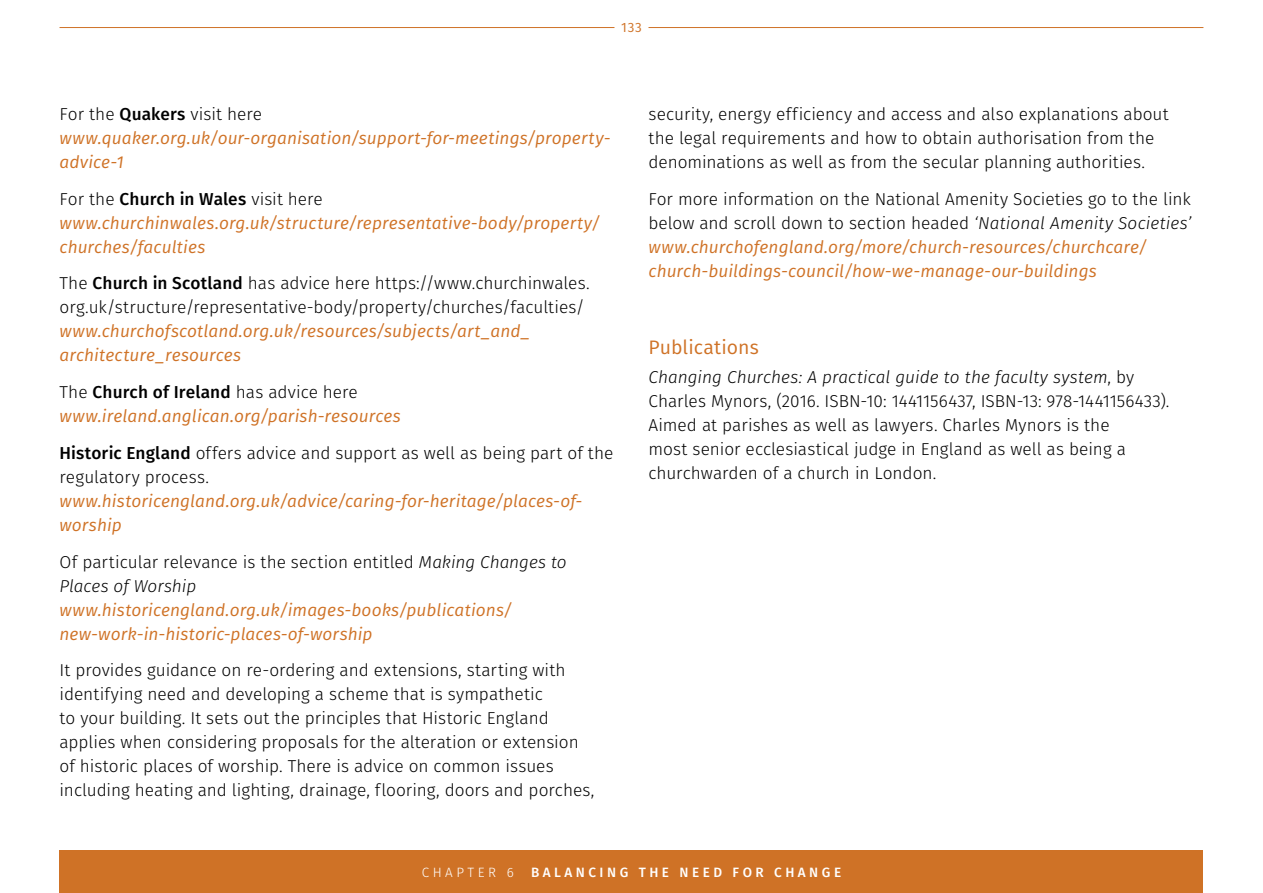
<style>
.page{position:relative;width:1263px;height:893px;background:#fff}
.page>*{position:absolute;margin:0;border:0;box-sizing:border-box;transform-origin:0 0}
.t1{font:19.5px "Fira Sans";letter-spacing:.005em;color:#cf7226}
.t2{font:300 17.25px/24px "Fira Sans";color:#000}
.t3{font:italic 17.25px/24px "Fira Sans";letter-spacing:.005em;color:#cf7226}
.t4{font:500 13.5px "Fira Sans";letter-spacing:.26em;color:#fff}
.t5{font:300 13.5px "Fira Sans";letter-spacing:.26em;color:#fff}
.t6{font:13.5px "Fira Sans";color:#cf7226}
.s1{font-weight:300;font-style:normal;color:#000}
.s2{font-weight:500;font-style:normal;color:#000}
.s3{font-weight:500}
.s4{font-style:italic}
.s5{font-weight:300;color:#000}
</style>
<div class="page">
<hr style="left:60px;top:27px;width:554px;height:1px;background:#cf7226">
<hr style="left:648px;top:27px;width:555px;height:1px;background:#cf7226">
<div style="left:60px;top:850px;width:1143px;height:43px;background:#cf7226"></div>
<p class="t6" style="left:621px;top:17px;width:22px">133</p>
<p class="t3" style="left:60px;top:101px;width:553px"><span class="s1">For the</span> <span class="s2">Quakers</span> <span class="s1">visit here </span>www.quaker.org.uk/our-organisation/support-for-meetings/property&shy;advice-1</p>
<p class="t3" style="left:60px;top:186px;width:542px"><span class="s1">For the</span> <span class="s2">Church in Wales</span> <span class="s1">visit here </span>www.churchinwales.org.uk/structure/representative-body/property/ churches/faculties</p>
<p class="t2" style="left:60px;top:271px;width:532px">The <span class="s3">Church in Scotland</span> has advice here https://www.churchinwales. org.uk/structure/representative-body/property/churches/faculties/</p>
<p class="t3" style="left:60px;top:319px;width:472px">www.churchofscotland.org.uk/resources/subjects/art_and_ architecture_resources</p>
<p class="t3" style="left:60px;top:380px;width:343px"><span class="s1">The</span> <span class="s2">Church of Ireland</span> <span class="s1">has advice here </span>www.ireland.anglican.org/parish-resources</p>
<p class="t2" style="left:60px;top:441px;width:555px"><span class="s3">Historic England</span> offers advice and support as well as being part of the regulatory process.</p>
<p class="t3" style="left:60px;top:488px;width:524px">www.historicengland.org.uk/advice/caring-for-heritage/places-of&shy;worship</p>
<p class="t2" style="left:60px;top:549px;width:509px">Of particular relevance is the section entitled <span class="s4">Making Changes to<br>Places of Worship</span></p>
<p class="t3" style="left:60px;top:597px;width:454px">www.historicengland.org.uk/images-books/publications/ new-work-in-historic-places-of-worship</p>
<p class="t2" style="left:60px;top:658px;width:536px">It provides guidance on re-ordering and extensions, starting with identifying need and developing a scheme that is sympathetic<br>to your building. It sets out the principles that Historic England applies when considering proposals for the alteration or extension of historic places of worship. There is advice on common issues including heating and lighting, drainage, flooring, doors and porches,</p>
<p class="t2" style="left:648px;top:102px;width:522px">security, energy efficiency and access and also explanations about the legal requirements and how to obtain authorisation from the denominations as well as from the secular planning authorities.</p>
<p class="t3" style="left:648px;top:186px;width:544px"><span class="s1">For more information on the National Amenity Societies go to the link below and scroll down to section headed</span> <span class="s5">‘National Amenity Societies’ </span>www.churchofengland.org/more/church-resources/churchcare/ church-buildings-council/how-we-manage-our-buildings</p>
<p class="t1" style="left:648px;top:333px;width:112px">Publications</p>
<p class="t2" style="left:648px;top:365px;width:522px"><span class="s4">Changing Churches: A practical guide to the faculty system</span>, by Charles Mynors, (2016. ISBN-10: 1441156437, ISBN-13: 978-1441156433).<br>Aimed at parishes as well as lawyers. Charles Mynors is the<br>most senior ecclesiastical judge in England as well as being a churchwarden of a church in London.</p>
<p class="t5" style="left:422px;top:862px;width:94px">CHAPTER 6</p>
<p class="t4" style="left:531px;top:861px;width:311px">BALANCING THE NEED FOR CHANGE</p>
</div>
